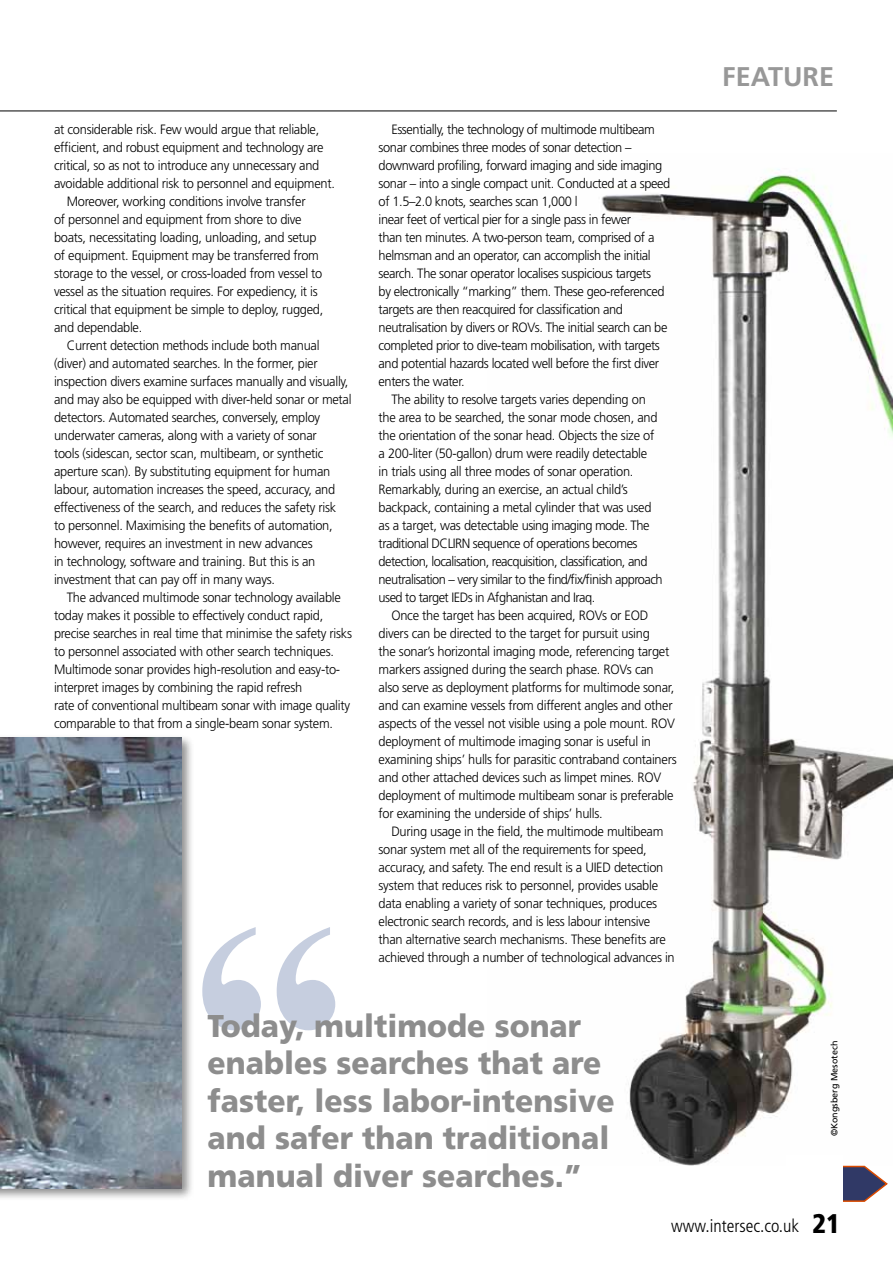
<style>
.page{position:relative;width:893px;height:1263px;background:#fff}
.page>*{position:absolute;margin:0;border:0;box-sizing:border-box;transform-origin:0 0}
.t1{font:700 316.65px "Times New Roman";color:#c6cedf}
.t2{font:900 31.5px/37.5px "Frutiger";color:#8d8d8d;scale:.95 1}
.t3{font:700 27px "Frutiger";color:#989898}
.t4{font:300 condensed 18px "Frutiger";color:#000}
.t5{font:300 13.5px "Frutiger";letter-spacing:-.02em;color:#000;scale:.95 1}
.t6{font:300 13.5px "Frutiger";letter-spacing:-.04em;color:#000;scale:.95 1}
.t7{font:9px "Frutiger";color:#000}
.s1{font-weight:900;font-size:27px}
</style>
<div class="page">
<img style="left:601px;top:169px;width:292px;height:997px">
<svg style="left:842px;top:1164px;width:47px;height:38px"></svg>
<div style="left:786px;top:1155px;width:56px;height:54px;background:#fff"></div>
<div style="left:0;top:734px;width:195px;height:467px;background:#000;opacity:.45"></div>
<img style="left:0;top:738px;width:182px;height:450px">
<hr style="left:0;top:111px;width:837px;height:1px;background:#000">
<p class="t5" style="left:391px;top:122px;width:279px">Essentially, the technology of multimode multibeam</p>
<p class="t5" style="left:379px;top:140px;width:268px">sonar combines three modes of sonar detection –</p>
<p class="t5" style="left:379px;top:158px;width:300px">downward profiling, forward imaging and side imaging</p>
<p class="t5" style="left:379px;top:176px;width:309px">sonar – into a single compact unit. Conducted at a speed</p>
<p class="t5" style="left:379px;top:194px;width:211px">of 1.5–2.0 knots, searches scan 1,000 l</p>
<p class="t5" style="left:379px;top:212px;width:267px">inear feet of vertical pier for a single pass in fewer</p>
<p class="t5" style="left:379px;top:230px;width:292px">than ten minutes. A two-person team, comprised of a</p>
<p class="t5" style="left:379px;top:248px;width:288px">helmsman and an operator, can accomplish the initial</p>
<p class="t5" style="left:379px;top:266px;width:288px">search. The sonar operator localises suspicious targets</p>
<p class="t5" style="left:379px;top:284px;width:303px">by electronically “marking” them. These geo-referenced</p>
<p class="t5" style="left:379px;top:302px;width:259px">targets are then reacquired for classification and</p>
<p class="t5" style="left:379px;top:320px;width:306px">neutralisation by divers or ROVs. The initial search can be</p>
<p class="t5" style="left:379px;top:338px;width:298px">completed prior to dive-team mobilisation, with targets</p>
<p class="t5" style="left:379px;top:356px;width:297px">and potential hazards located well before the first diver</p>
<p class="t5" style="left:379px;top:374px;width:92px">enters the water.</p>
<p class="t5" style="left:391px;top:392px;width:269px">The ability to resolve targets varies depending on</p>
<p class="t5" style="left:379px;top:410px;width:295px">the area to be searched, the sonar mode chosen, and</p>
<p class="t5" style="left:379px;top:428px;width:292px">the orientation of the sonar head. Objects the size of</p>
<p class="t5" style="left:379px;top:446px;width:284px">a 200-liter (50-gallon) drum were readily detectable</p>
<p class="t5" style="left:379px;top:464px;width:270px">in trials using all three modes of sonar operation.</p>
<p class="t5" style="left:379px;top:482px;width:264px">Remarkably, during an exercise, an actual child’s</p>
<p class="t5" style="left:379px;top:499px;width:289px">backpack, containing a metal cylinder that was used</p>
<p class="t5" style="left:379px;top:517px;width:287px">as a target, was detectable using imaging mode. The</p>
<p class="t6" style="left:379px;top:535px;width:274px">traditional DCLIRN sequence of operations becomes</p>
<p class="t6" style="left:379px;top:553px;width:285px">detection, localisation, reacquisition, classification, and</p>
<p class="t6" style="left:379px;top:571px;width:301px">neutralisation – very similar to the find/fix/finish approach</p>
<p class="t6" style="left:379px;top:589px;width:230px">used to target IEDs in Afghanistan and Iraq.</p>
<p class="t5" style="left:391px;top:607px;width:272px">Once the target has been acquired, ROVs or EOD</p>
<p class="t5" style="left:379px;top:625px;width:287px">divers can be directed to the target for pursuit using</p>
<p class="t5" style="left:379px;top:643px;width:307px">the sonar’s horizontal imaging mode, referencing target</p>
<p class="t5" style="left:379px;top:661px;width:291px">markers assigned during the search phase. ROVs can</p>
<p class="t5" style="left:379px;top:679px;width:313px">also serve as deployment platforms for multimode sonar,</p>
<p class="t5" style="left:379px;top:697px;width:311px">and can examine vessels from different angles and other</p>
<p class="t5" style="left:379px;top:715px;width:313px">aspects of the vessel not visible using a pole mount. ROV</p>
<p class="t5" style="left:379px;top:733px;width:288px">deployment of multimode imaging sonar is useful in</p>
<p class="t5" style="left:379px;top:751px;width:315px">examining ships’ hulls for parasitic contraband containers</p>
<p class="t5" style="left:379px;top:769px;width:299px">and other attached devices such as limpet mines. ROV</p>
<p class="t5" style="left:379px;top:787px;width:312px">deployment of multimode multibeam sonar is preferable</p>
<p class="t5" style="left:379px;top:805px;width:237px">for examining the underside of ships’ hulls.</p>
<p class="t5" style="left:391px;top:823px;width:288px">During usage in the field, the multimode multibeam</p>
<p class="t5" style="left:379px;top:841px;width:284px">sonar system met all of the requirements for speed,</p>
<p class="t5" style="left:379px;top:859px;width:301px">accuracy, and safety. The end result is a UIED detection</p>
<p class="t5" style="left:379px;top:877px;width:296px">system that reduces risk to personnel, provides usable</p>
<p class="t5" style="left:379px;top:895px;width:295px">data enabling a variety of sonar techniques, produces</p>
<p class="t5" style="left:379px;top:913px;width:287px">electronic search records, and is less labour intensive</p>
<p class="t5" style="left:379px;top:931px;width:304px">than alternative search mechanisms. These benefits are</p>
<p class="t5" style="left:379px;top:949px;width:313px">achieved through a number of technological advances in</p>
<p class="t5" style="left:54px;top:122px;width:281px">at considerable risk. Few would argue that reliable,</p>
<p class="t5" style="left:54px;top:140px;width:285px">efficient, and robust equipment and technology are</p>
<p class="t5" style="left:54px;top:158px;width:281px">critical, so as not to introduce any unnecessary and</p>
<p class="t5" style="left:54px;top:176px;width:297px">avoidable additional risk to personnel and equipment.</p>
<p class="t5" style="left:67px;top:194px;width:253px">Moreover, working conditions involve transfer</p>
<p class="t5" style="left:54px;top:212px;width:262px">of personnel and equipment from shore to dive</p>
<p class="t5" style="left:54px;top:230px;width:278px">boats, necessitating loading, unloading, and setup</p>
<p class="t5" style="left:54px;top:248px;width:280px">of equipment. Equipment may be transferred from</p>
<p class="t5" style="left:54px;top:266px;width:284px">storage to the vessel, or cross-loaded from vessel to</p>
<p class="t5" style="left:54px;top:284px;width:279px">vessel as the situation requires. For expediency, it is</p>
<p class="t5" style="left:54px;top:302px;width:285px">critical that equipment be simple to deploy, rugged,</p>
<p class="t5" style="left:54px;top:320px;width:95px">and dependable.</p>
<p class="t5" style="left:67px;top:338px;width:268px">Current detection methods include both manual</p>
<p class="t5" style="left:54px;top:356px;width:279px">(diver) and automated searches. In the former, pier</p>
<p class="t5" style="left:54px;top:374px;width:311px">inspection divers examine surfaces manually and visually,</p>
<p class="t5" style="left:54px;top:392px;width:315px">and may also be equipped with diver-held sonar or metal</p>
<p class="t5" style="left:54px;top:410px;width:282px">detectors. Automated searches, conversely, employ</p>
<p class="t5" style="left:54px;top:428px;width:278px">underwater cameras, along with a variety of sonar</p>
<p class="t5" style="left:54px;top:446px;width:285px">tools (sidescan, sector scan, multibeam, or synthetic</p>
<p class="t5" style="left:54px;top:464px;width:292px">aperture scan). By substituting equipment for human</p>
<p class="t5" style="left:54px;top:482px;width:298px">labour, automation increases the speed, accuracy, and</p>
<p class="t5" style="left:54px;top:499px;width:299px">effectiveness of the search, and reduces the safety risk</p>
<p class="t5" style="left:54px;top:517px;width:295px">to personnel. Maximising the benefits of automation,</p>
<p class="t5" style="left:54px;top:535px;width:274px">however, requires an investment in new advances</p>
<p class="t5" style="left:54px;top:553px;width:277px">in technology, software and training. But this is an</p>
<p class="t5" style="left:54px;top:571px;width:234px">investment that can pay off in many ways.</p>
<p class="t5" style="left:67px;top:589px;width:290px">The advanced multimode sonar technology available</p>
<p class="t5" style="left:54px;top:607px;width:285px">today makes it possible to effectively conduct rapid,</p>
<p class="t5" style="left:54px;top:625px;width:315px">precise searches in real time that minimise the safety risks</p>
<p class="t5" style="left:54px;top:643px;width:296px">to personnel associated with other search techniques.</p>
<p class="t5" style="left:54px;top:661px;width:303px">Multimode sonar provides high-resolution and easy-to-</p>
<p class="t5" style="left:54px;top:679px;width:263px">interpret images by combining the rapid refresh</p>
<p class="t5" style="left:54px;top:697px;width:313px">rate of conventional multibeam sonar with image quality</p>
<p class="t5" style="left:54px;top:715px;width:295px">comparable to that from a single-beam sonar system.</p>
<h1 class="t1" style="left:190px;top:852px;width:160px">“</h1>
<h2 class="t2" style="left:208px;top:1006px;width:430px">Today, multimode sonar enables searches that are faster, less labor-intensive and safer than traditional manual diver searches.”</h2>
<h3 class="t3" style="left:722px;top:60px;width:113px">FEATURE</h3>
<p class="t7" style="left:829px;top:1136px;width:97px;rotate:-90deg">©Kongsberg Mesotech</p>
<h3 class="t4" style="left:671px;top:1215px;width:171px">www.intersec.co.uk <span class="s1">21</span></h3>
</div>
